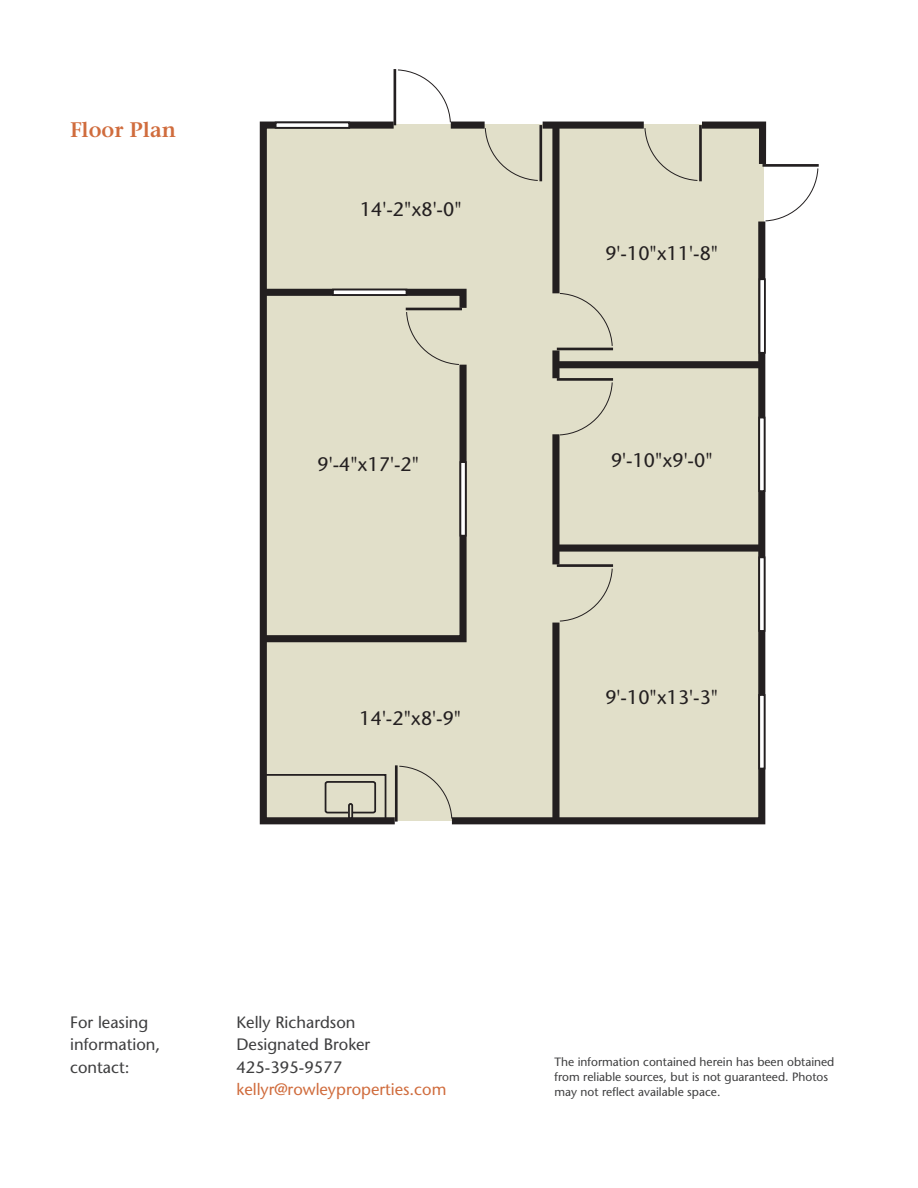
<style>
.page{position:relative;width:918px;height:1188px;background:#fff}
.page>*{position:absolute;margin:0;border:0;box-sizing:border-box;transform-origin:0 0}
.t1{font:600 21px "Stone Serif";color:#d06c3d}
.t2{font:19.5px "Stone Sans";color:#231f20}
.t3{font:16.5px/22.5px "Stone Sans";color:#3e3e3f}
.t4{font:16.5px "Stone Sans";color:#d06c3d}
.t5{font:12px/15px "Stone Sans";color:#3e3e3f}
</style>
<div class="page">
<div style="left:264px;top:124px;width:499px;height:697px;background:#e1dfc9"></div>
<div style="left:543px;top:122px;width:101px;height:7px;background:#231f20"></div>
<svg style="left:451px;top:221px;width:318px;height:604px"></svg>
<svg style="left:259px;top:118px;width:143px;height:707px"></svg>
<div style="left:451px;top:122px;width:34px;height:7px;background:#231f20"></div>
<svg style="left:259px;top:365px;width:211px;height:281px"></svg>
<hr style="left:394px;top:69px;width:2px;height:56px;background:#231f20">
<svg style="left:397px;top:69px;width:54px;height:54px"></svg>
<hr style="left:539px;top:125px;width:3px;height:56px;background:#231f20">
<svg style="left:485px;top:128px;width:53px;height:53px"></svg>
<svg style="left:259px;top:285px;width:211px;height:80px"></svg>
<div style="left:552px;top:125px;width:8px;height:168px;background:#231f20"></div>
<div style="left:552px;top:350px;width:8px;height:28px;background:#231f20"></div>
<div style="left:552px;top:434px;width:8px;height:130px;background:#231f20"></div>
<div style="left:552px;top:623px;width:8px;height:196px;background:#231f20"></div>
<div style="left:556px;top:361px;width:204px;height:7px;background:#231f20"></div>
<div style="left:556px;top:544px;width:205px;height:8px;background:#231f20"></div>
<hr style="left:763px;top:164px;width:56px;height:3px;background:#231f20">
<svg style="left:645px;top:121px;width:173px;height:100px"></svg>
<hr style="left:557px;top:378px;width:56px;height:3px;background:#231f20">
<svg style="left:559px;top:382px;width:54px;height:53px"></svg>
<hr style="left:557px;top:564px;width:56px;height:3px;background:#231f20">
<svg style="left:559px;top:568px;width:54px;height:54px"></svg>
<hr style="left:557px;top:348px;width:56px;height:2px;background:#231f20">
<svg style="left:559px;top:293px;width:54px;height:53px"></svg>
<hr style="left:395px;top:765px;width:3px;height:57px;background:#231f20">
<svg style="left:399px;top:766px;width:53px;height:53px"></svg>
<div style="left:276px;top:122px;width:73px;height:6px;background:#fff"></div>
<div style="left:275px;top:122px;width:75px;height:7px;border:2px solid #231f20"></div>
<div style="left:760px;top:279px;width:5px;height:74px;background:#fff"></div>
<div style="left:759px;top:278px;width:7px;height:76px;border:2px solid #231f20"></div>
<div style="left:759px;top:418px;width:6px;height:73px;background:#fff"></div>
<div style="left:758px;top:417px;width:7px;height:75px;border:2px solid #231f20"></div>
<div style="left:759px;top:557px;width:6px;height:74px;background:#fff"></div>
<div style="left:758px;top:556px;width:7px;height:76px;border:2px solid #231f20"></div>
<div style="left:759px;top:695px;width:6px;height:74px;background:#fff"></div>
<div style="left:758px;top:694px;width:7px;height:75px;border:2px solid #231f20"></div>
<svg style="left:261px;top:773px;width:126px;height:49px"></svg>
<div style="left:460px;top:462px;width:6px;height:74px;background:#fff"></div>
<div style="left:460px;top:461px;width:7px;height:76px;border:2px solid #231f20"></div>
<div style="left:333px;top:290px;width:74px;height:5px;background:#fff"></div>
<div style="left:332px;top:289px;width:75px;height:7px;border:2px solid #231f20"></div>
<p class="t1" style="left:70px;top:117px;width:107px">Floor Plan</p>
<p class="t2" style="left:360px;top:198px;width:103px">14'-2"x8'-0"</p>
<p class="t2" style="left:318px;top:452px;width:103px">9'-4"x17'-2"</p>
<p class="t2" style="left:360px;top:707px;width:103px">14'-2"x8'-9"</p>
<p class="t2" style="left:605px;top:242px;width:114px">9'-10"x11'-8"</p>
<p class="t2" style="left:611px;top:449px;width:103px">9'-10"x9'-0"</p>
<p class="t2" style="left:605px;top:686px;width:114px">9'-10"x13'-3"</p>
<p class="t3" style="left:70px;top:1011px;width:92px">For leasing information, contact:</p>
<p class="t3" style="left:237px;top:1011px;width:120px">Kelly Richardson</p>
<p class="t3" style="left:237px;top:1033px;width:135px">Designated Broker</p>
<p class="t3" style="left:237px;top:1056px;width:107px">425-395-9577</p>
<p class="t4" style="left:237px;top:1080px;width:211px">kellyr@rowleyproperties.com</p>
<p class="t5" style="left:554px;top:1055px;width:281px">The information contained herein has been obtained from reliable sources, but is not guaranteed. Photos may not reflect available space.</p>
</div>
